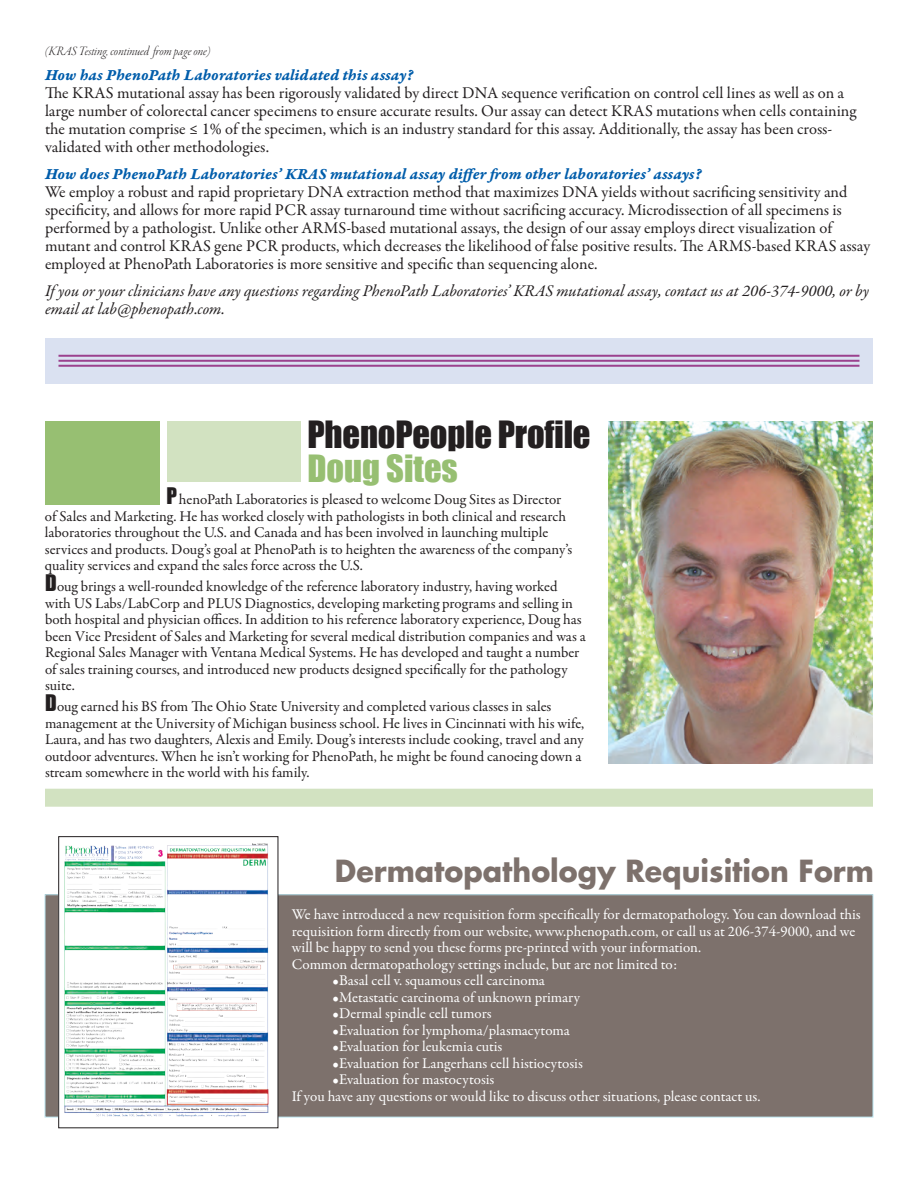
<style>
.page{position:relative;width:918px;height:1188px;background:#fff}
.page>*{position:absolute;margin:0;border:0;box-sizing:border-box;transform-origin:0 0}
.t1{font:34.5px "Impact";letter-spacing:-.005em;color:#231f20}
.t2{font:34.5px "Impact";color:#97bf72}
.t3{font:700 29.7px "Futura Std";color:#7d716c;scale:.96 1}
.t4{font:16.5px/18px "Garamond Premr Pro";color:#231f20}
.t5{font:italic 16.5px/18px "Garamond Premr Pro";letter-spacing:-.005em;color:#231f20}
.t6{font:16.5px "Garamond Premr Pro Bd It Capt";color:#015dab}
.t7{font:15px/16.5px "Garamond Premr Pro";color:#231f20}
.t8{font:15px/16.5px "Garamond Premr Pro";letter-spacing:-.005em;color:#fff}
.t9{font:13.5px "Garamond Premr Pro Lt It Disp";color:#231f20}
.s1{font-family:"Impact";font-size:21px}
</style>
<div class="page">
<div style="left:45px;top:895px;width:828px;height:222px;background:#7d716c"></div>
<div style="left:59px;top:837px;width:219px;height:291px;background:#fff"></div>
<img style="left:64px;top:843px;width:205px;height:274px">
<div style="left:45px;top:421px;width:115px;height:83px;background:#97bf72"></div>
<img style="left:609px;top:421px;width:264px;height:343px">
<div style="left:167px;top:421px;width:134px;height:61px;background:#d2e2c1"></div>
<div style="left:45px;top:789px;width:828px;height:18px;background:#d2e2c1"></div>
<div style="left:45px;top:338px;width:828px;height:46px;background:#dae1f1"></div>
<hr style="left:58px;top:355px;width:801px;height:2px;background:#9b418e">
<hr style="left:58px;top:360px;width:801px;height:2px;background:#9b418e">
<hr style="left:58px;top:365px;width:801px;height:2px;background:#9b418e">
<p class="t9" style="left:45px;top:44px;width:167px">(KRAS Testing, continued from page one)</p>
<p class="t6" style="left:45px;top:65px;width:370px">How has PhenoPath Laboratories validated this assay?</p>
<p class="t4" style="left:45px;top:84px;width:813px">The KRAS mutational assay has been rigorously validated by direct DNA sequence verification on control cell lines as well as on a large number of colorectal cancer specimens to ensure accurate results. Our assay can detect KRAS mutations when cells containing the mutation comprise ≤ 1% of the specimen, which is an industry standard for this assay. Additionally, the assay has been cross&shy;validated with other methodologies.</p>
<p class="t6" style="left:45px;top:164px;width:659px">How does PhenoPath Laboratories’ KRAS mutational assay differ from other laboratories’ assays?</p>
<p class="t4" style="left:45px;top:183px;width:827px">We employ a robust and rapid proprietary DNA extraction method that maximizes DNA yields without sacrificing sensitivity and specificity, and allows for more rapid PCR assay turnaround time without sacrificing accuracy. Microdissection of all specimens is performed by a pathologist. Unlike other ARMS-based mutational assays, the design of our assay employs direct visualization of mutant and control KRAS gene PCR products, which decreases the likelihood of false positive results. The ARMS-based KRAS assay employed at PhenoPath Laboratories is more sensitive and specific than sequencing alone.</p>
<p class="t5" style="left:45px;top:283px;width:826px">If you or your clinicians have any questions regarding PhenoPath Laboratories’ KRAS mutational assay, contact us at 206-374-9000, or by email at lab@phenopath.com.</p>
<h1 class="t1" style="left:308px;top:408px;width:285px">PhenoPeople Profile</h1>
<h1 class="t2" style="left:308px;top:441px;width:152px">Doug Sites</h1>
<p class="t7" style="left:45px;top:491px;width:529px;text-indent:122px"><span class="s1">P</span>henoPath Laboratories is pleased to welcome Doug Sites as Director of Sales and Marketing. He has worked closely with pathologists in both clinical and research laboratories throughout the U.S. and Canada and has been involved in launching multiple services and products. Doug’s goal at PhenoPath is to heighten the awareness of the company’s quality services and expand the sales force across the U.S.</p>
<p class="t7" style="left:45px;top:578px;width:542px"><span class="s1">D</span>oug brings a well-rounded knowledge of the reference laboratory industry, having worked with US Labs/LabCorp and PLUS Diagnostics, developing marketing programs and selling in both hospital and physician offices. In addition to his reference laboratory experience, Doug has been Vice President of Sales and Marketing for several medical distribution companies and was a Regional Sales Manager with Ventana Medical Systems. He has developed and taught a number of sales training courses, and introduced new products designed specifically for the pathology suite.</p>
<p class="t7" style="left:45px;top:698px;width:541px"><span class="s1">D</span>oug earned his BS from The Ohio State University and completed various classes in sales management at the University of Michigan business school. He lives in Cincinnati with his wife, Laura, and has two daughters, Alexis and Emily. Doug’s interests include cooking, travel and any outdoor adventures. When he isn’t working for PhenoPath, he might be found canoeing down a stream somewhere in the world with his family.</p>
<h2 class="t3" style="left:335px;top:851px;width:563px">Dermatopathology Requisition Form</h2>
<p class="t8" style="left:292px;top:907px;width:570px">We have introduced a new requisition form specifically for dermatopathology. You can download this requisition form directly from our website, www.phenopath.com, or call us at 206-374-9000, and we will be happy to send you these forms pre-printed with your information.<br>Common dermatopathology settings include, but are not limited to:</p>
<p class="t8" style="left:332px;top:973px;width:214px">•Basal cell v. squamous cell carcinoma</p>
<p class="t8" style="left:332px;top:989px;width:249px">•Metastatic carcinoma of unknown primary</p>
<p class="t8" style="left:332px;top:1006px;width:161px">•Dermal spindle cell tumors</p>
<p class="t8" style="left:332px;top:1022px;width:239px">•Evaluation for lymphoma/plasmacytoma</p>
<p class="t8" style="left:332px;top:1039px;width:172px">•Evaluation for leukemia cutis</p>
<p class="t8" style="left:332px;top:1055px;width:252px">•Evaluation for Langerhans cell histiocytosis</p>
<p class="t8" style="left:292px;top:1072px;width:470px;text-indent:40px">•Evaluation for mastocytosis<br>If you have any questions or would like to discuss other situations, please contact us.</p>
</div>
